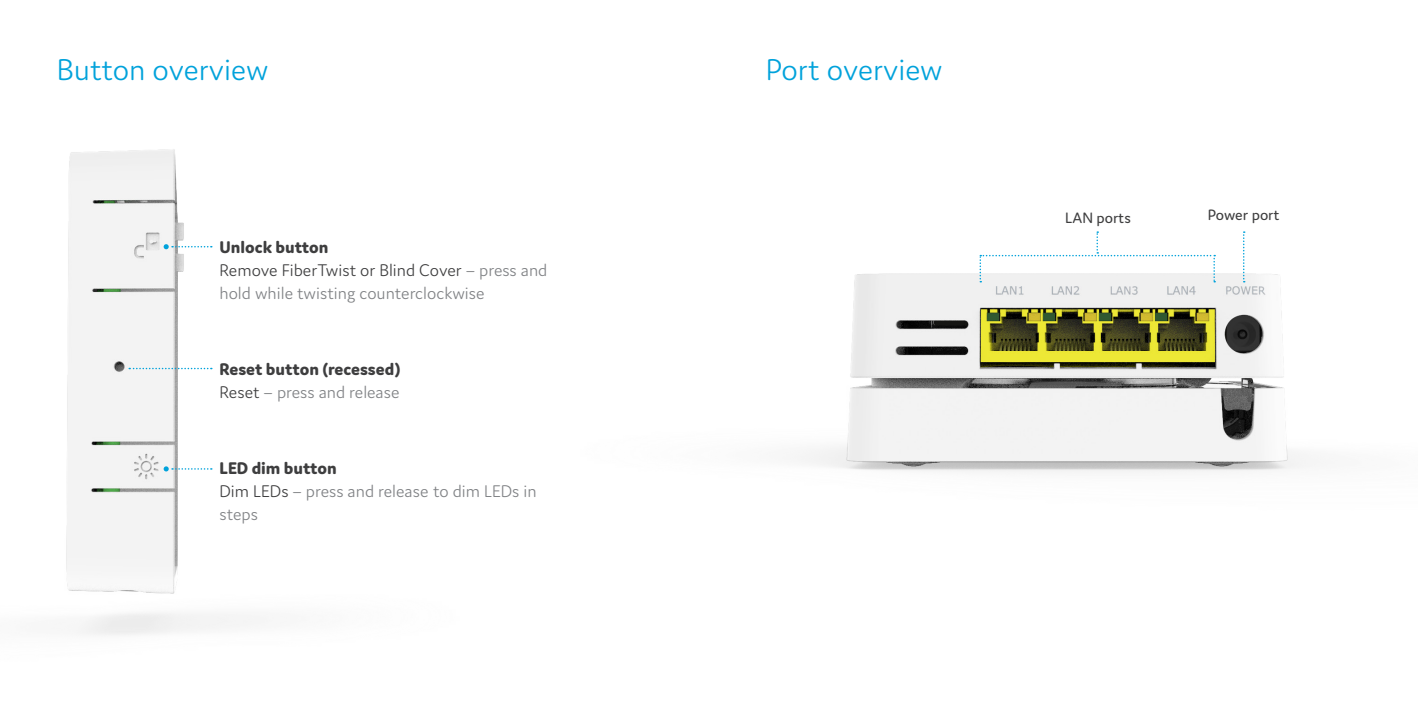
<style>
.page{position:relative;width:1418px;height:709px;background:#fff}
.page>*{position:absolute;margin:0;border:0;box-sizing:border-box;transform-origin:0 0}
.Page_title{font:300 32px "Domus";color:#00a2db}
.Body{font:300 18px/23.2px "Domus";color:#808285}
.Body_title{font:800 18px "Domus";color:#3e3e3f}
.Body_title-2{font:300 18px "Domus";color:#808285}
.Label{font:16px "Domus";color:#3e3e3f}
.s1{color:#3e3e3f}
</style>
<div class="page">
<img style="left:870px;top:231px;width:445px;height:241px">
<img style="left:66px;top:149px;width:804px;height:486px">
<svg style="left:164px;top:244px;width:48px;height:5px"></svg>
<svg style="left:164px;top:466px;width:48px;height:5px"></svg>
<svg style="left:129px;top:368px;width:83px;height:1px"></svg>
<svg style="left:1242px;top:231px;width:2px;height:51px"></svg>
<svg style="left:979px;top:231px;width:236px;height:51px"></svg>
<p class="Page_title" style="left:57px;top:52px;width:213px">Button overview</p>
<p class="Page_title" style="left:765px;top:52px;width:178px">Port overview</p>
<p class="Body_title" style="left:219px;top:237px;width:110px">Unlock button</p>
<p class="Body" style="left:219px;top:258px;width:329px"><span class="s1">Remove FiberTwist or Blind Cover</span> – press and hold while twisting counterclockwise</p>
<p class="Body_title" style="left:219px;top:359px;width:182px">Reset button (recessed)</p>
<p class="Body_title-2" style="left:219px;top:382px;width:181px"><span class="s1">Reset</span> – press and release</p>
<p class="Body_title" style="left:219px;top:458px;width:119px">LED dim button</p>
<p class="Body" style="left:219px;top:479px;width:319px"><span class="s1">Dim LEDs</span> – press and release to dim LEDs in steps</p>
<p class="Label" style="left:1065px;top:208px;width:67px">LAN ports</p>
<p class="Label" style="left:1207px;top:206px;width:73px">Power port</p>
</div>
